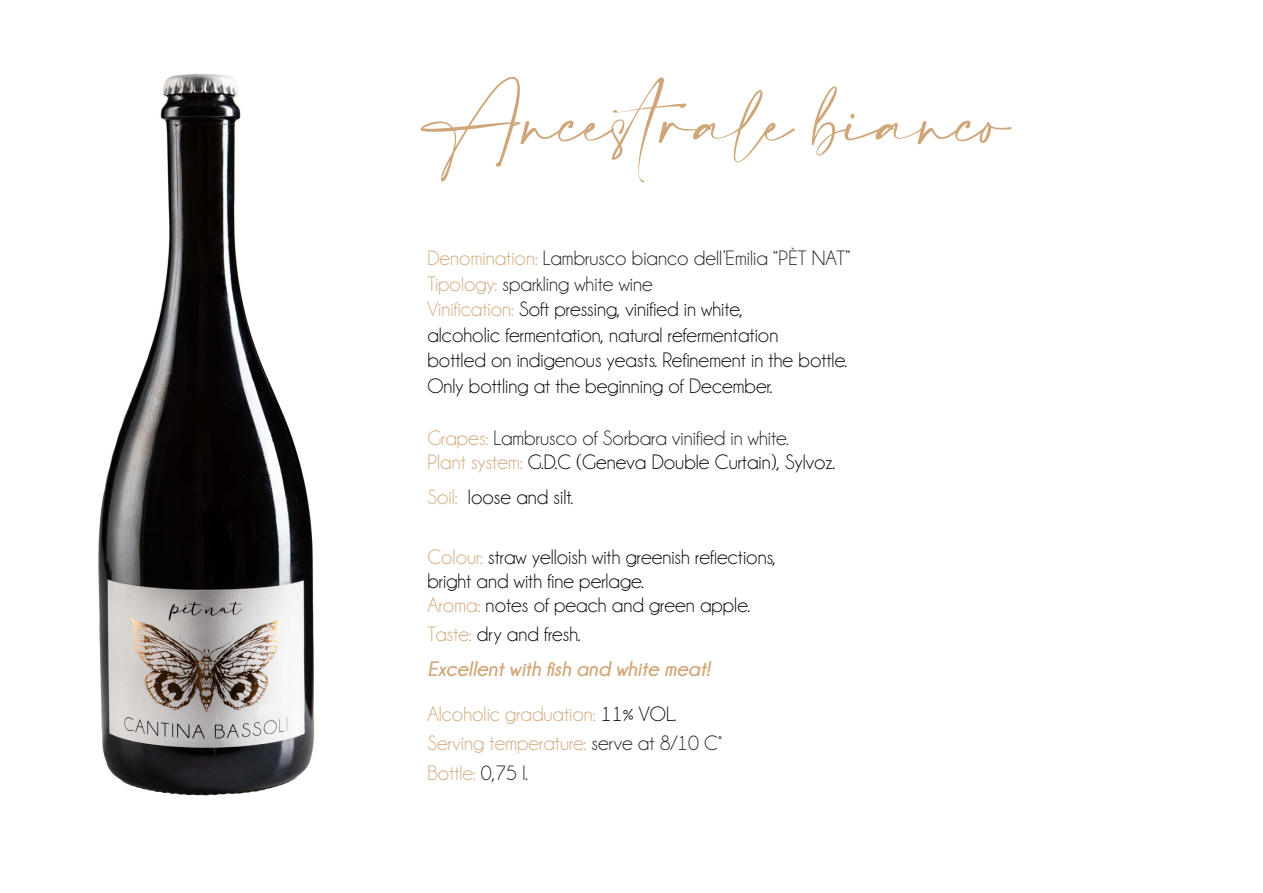
<style>
.page{position:relative;width:1263px;height:893px;background:#fff}
.page>*{position:absolute;margin:0;border:0;box-sizing:border-box;transform-origin:0 0}
.t1{font:52.5px "Amalfi Coast";color:#cea679}
.t2{font:21px/25.5px "Champagne&Limousines";color:#040503}
.t3{font:21px/24px "Champagne&Limousines";color:#231f20}
.t4{font:21px/29.4px "Champagne&Limousines";color:#d1a87a}
.t5{font:italic 700 21px/34.5px "Champagne&Limousines";color:#d1a87a}
.t6{font:21px "Champagne&Limousines";color:#000}
.s1{color:#d1a87a}
.s2{color:#231f20}
.s3{color:#000}
.s4{font-weight:400;font-style:normal}
.s5{font-weight:400;font-style:normal;color:#040503}
.s6{color:#040503}
</style>
<div class="page">
<img style="left:98px;top:74px;width:217px;height:722px">
<h1 class="t1" style="left:427px;top:94px;width:584px">Ancestrale bianco</h1>
<p class="t2" style="left:427px;top:246px;width:425px"><span class="s1">Denomination:</span> <span class="s2">Lambrusco bianco dell’Emilia “PÈT NAT” </span><span class="s1">Tipology:</span> <span class="s2">sparkling white wine<br></span><span class="s1">Vinification:</span> Soft pressing, vinified in white,<br>alcoholic fermentation, natural refermentation<br>bottled on indigenous yeasts. Refinement in the bottle.<br>Only bottling at the beginning of December.</p>
<p class="t3" style="left:427px;top:426px;width:409px"><span class="s1">Grapes:</span> Lambrusco of Sorbara vinified in white.<br><span class="s1">Plant system:</span> <span class="s3">G.D.C (Geneva Double Curtain), Sylvoz.</span></p>
<p class="t6" style="left:427px;top:486px;width:147px"><span class="s1">Soil:</span> loose and silt<span class="s2">.</span></p>
<p class="t2" style="left:427px;top:545px;width:350px;line-height:24px"><span class="s1">Colour:</span> straw yelloish with greenish reflections, bright and with fine perlage.<br><span class="s1">Aroma:</span> notes of peach and green apple.</p>
<p class="t5" style="left:427px;top:617px;width:284px"><span class="s4">Taste:</span> <span class="s5">dry and fresh.<br></span>Excellent with fish and white meat!</p>
<p class="t4" style="left:427px;top:699px;width:296px">Alcoholic graduation: <span class="s6">11% VOL.<br></span>Serving temperature: <span class="s2">serve at 8/10 C°<br></span>Bottle: <span class="s2">0,75 l.</span></p>
</div>
